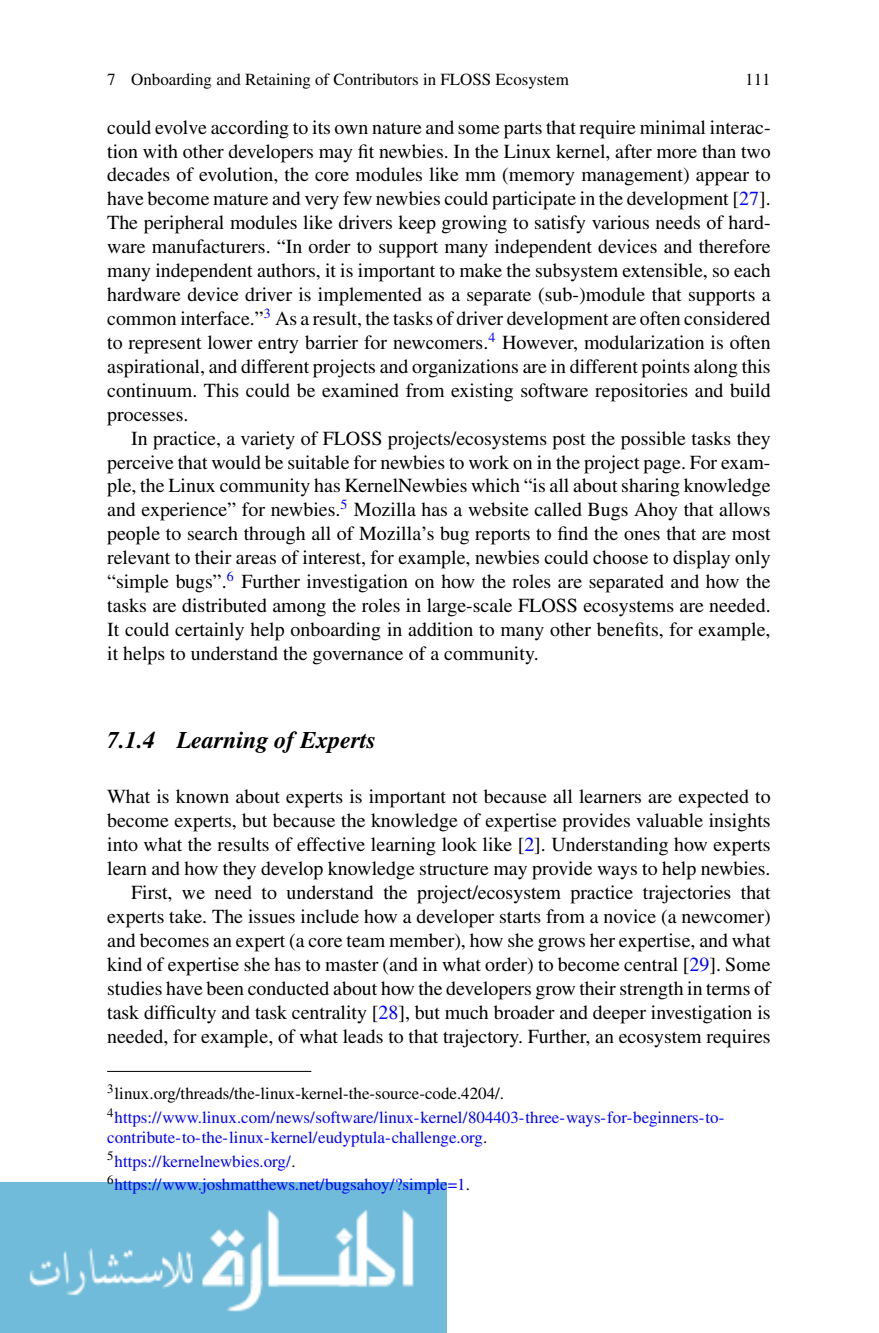
<style>
.page{position:relative;width:879px;height:1333px;background:#fff}
.page>*{position:absolute;margin:0;border:0;box-sizing:border-box;transform-origin:0 0}
.t1{font:24px "Times Bold Italic 5";color:#000}
.t2{font:20px/24px "Times Roman 32";color:#000;text-align:justify}
.t3{font:17px/24px "Times Roman 32";color:#00f}
.t4{font:17px "Times Roman 32";color:#000}
.s1{color:#00f}
.s2{color:#000}
</style>
<div class="page">
<img style="left:0;top:1182px;width:446px;height:150px">
<hr style="left:107px;top:1070px;width:204px;height:1px;background:#000">
<p class="t4" style="left:107px;top:73px;width:463px">7 Onboarding and Retaining of Contributors in FLOSS Ecosystem</p>
<p class="t4" style="left:745px;top:73px;width:27px">111</p>
<p class="t2" style="left:107px;top:117px;width:665px">could evolve according to its own nature and some parts that require minimal interac&shy;tion with other developers may fit newbies. In the Linux kernel, after more than two decades of evolution, the core modules like mm (memory management) appear to have become mature and very few newbies could participate in the development [<span class="s1">27</span>].<br>The peripheral modules like drivers keep growing to satisfy various needs of hard&shy;ware manufacturers. “In order to support many independent devices and therefore many independent authors, it is important to make the subsystem extensible, so each hardware device driver is implemented as a separate (sub-)module that supports a common interface.”<sup>3</sup> As a result, the tasks of driver development are often considered to represent lower entry barrier for newcomers.<sup>4</sup> However, modularization is often aspirational, and different projects and organizations are in different points along this continuum. This could be examined from existing software repositories and build processes.</p>
<p class="t2" style="left:107px;top:428px;width:665px;text-indent:24px">In practice, a variety of FLOSS projects/ecosystems post the possible tasks they perceive that would be suitable for newbies to work on in the project page. For exam&shy;ple, the Linux community has KernelNewbies which “is all about sharing knowledge and experience” for newbies.<sup>5</sup> Mozilla has a website called Bugs Ahoy that allows people to search through all of Mozilla’s bug reports to find the ones that are most relevant to their areas of interest, for example, newbies could choose to display only “simple bugs”.<sup>6</sup> Further investigation on how the roles are separated and how the tasks are distributed among the roles in large-scale FLOSS ecosystems are needed.<br>It could certainly help onboarding in addition to many other benefits, for example, it helps to understand the governance of a community.</p>
<p class="t1" style="left:107px;top:730px;width:270px">7.1.4 Learning of Experts</p>
<p class="t2" style="left:107px;top:786px;width:665px;text-align:right">What is known about experts is important not because all learners are expected to become experts, but because the knowledge of expertise provides valuable insights into what the results of effective learning look like [<span class="s1">2</span>]. Understanding how experts learn and how they develop knowledge structure may provide ways to help newbies.<br>First, we need to understand the project/ecosystem practice trajectories that experts take. The issues include how a developer starts from a novice (a newcomer) and becomes an expert (a core team member), how she grows her expertise, and what kind of expertise she has to master (and in what order) to become central [<span class="s1">29</span>]. Some studies have been conducted about how the developers grow their strength in terms of task difficulty and task centrality [<span class="s1">28</span>], but much broader and deeper investigation is needed, for example, of what leads to that trajectory. Further, an ecosystem requires</p>
<p class="t3" style="left:107px;top:1082px;width:618px"><sup>3</sup><span class="s2">linux.org/threads/the-linux-kernel-the-source-code.4204/.<br></span><sup>4</sup>https://www.linux.com/news/software/linux-kernel/804403-three-ways-for-beginners-to-</p>
<p class="t3" style="left:107px;top:1126px;width:382px">contribute-to-the-linux-kernel/eudyptula-challenge.org<span class="s2">.<br></span><sup>5</sup>https://kernelnewbies.org/<span class="s2">.<br></span><sup>6</sup>https://www.joshmatthews.net/bugsahoy/?simple=1<span class="s2">.</span></p>
</div>
